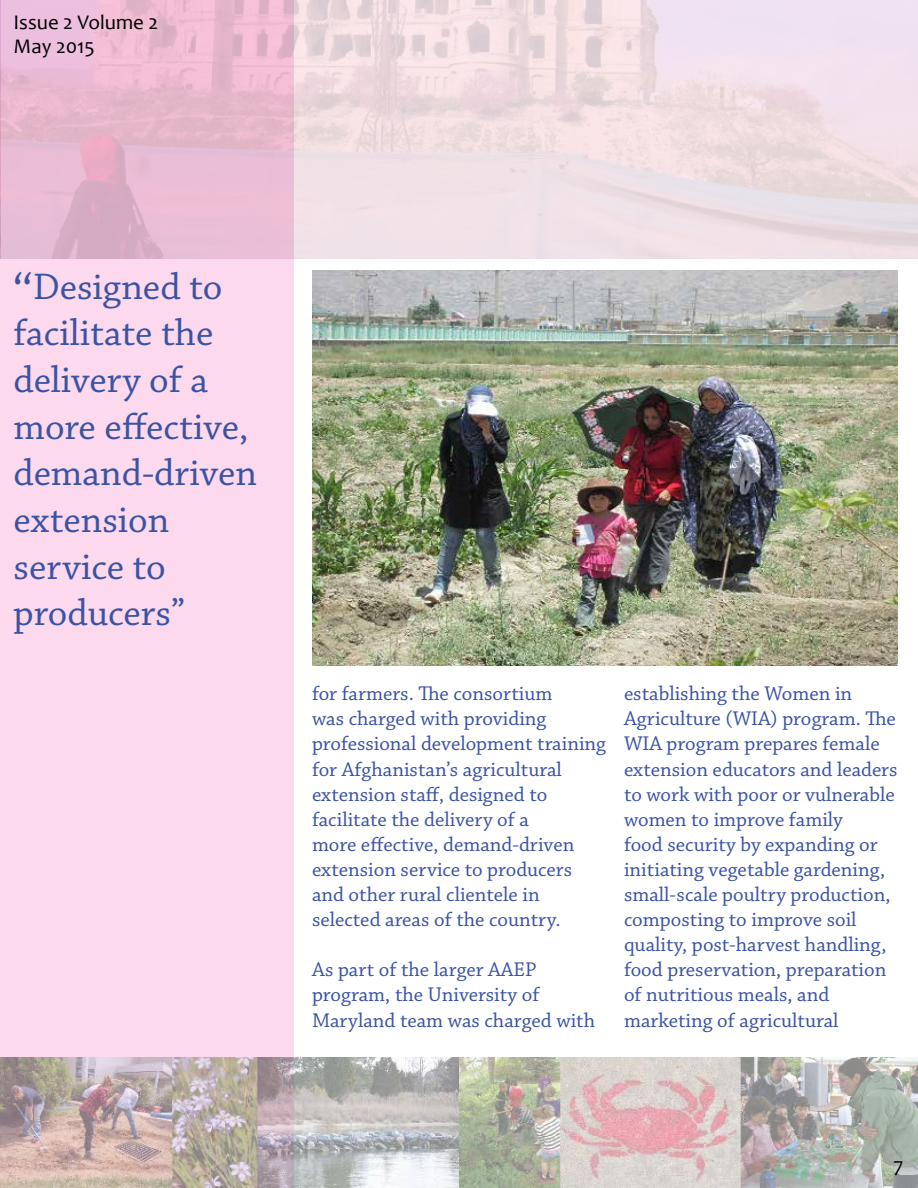
<style>
.page{position:relative;width:918px;height:1188px;background:#fff}
.page>*{position:absolute;margin:0;border:0;box-sizing:border-box;transform-origin:0 0}
.t1{font:38.85px/46.7px "Chaparral Pro";color:#3a53a4}
.t2{font:20.85px/25px "Chaparral Pro";color:#3a53a4}
.t3{font:20.85px "Candara";color:#000}
.s1{font-family:"Candara"}
</style>
<div class="page">
<div style="left:0;top:0;width:293px;height:1188px;background:#fcd9ed"></div>
<img style="left:0;top:1058px;width:918px;height:130px">
<svg style="left:0;top:0;width:917px;height:259px;background:#edd2de"></svg>
<img style="left:312px;top:271px;width:586px;height:394px">
<p class="t3" style="left:14px;top:9px;width:146px">Issue 2 Volume 2</p>
<p class="t3" style="left:14px;top:33px;width:83px">May 2015</p>
<h1 class="t1" style="left:14px;top:265px;width:245px"><span class="s1">“</span>Designed to facilitate the delivery of a more effective, demand-driven extension service to producers”</h1>
<p class="t2" style="left:312px;top:682px;width:296px">for farmers. The consortium<br>was charged with providing professional development training for Afghanistan’s agricultural extension staff, designed to facilitate the delivery of a<br>more effective, demand-driven extension service to producers and other rural clientele in selected areas of the country.</p>
<p class="t2" style="left:312px;top:958px;width:285px">As part of the larger AAEP program, the University of<br>Maryland team was charged with</p>
<p class="t2" style="left:624px;top:682px;width:275px">establishing the Women in<br>Agriculture (WIA) program. The<br>WIA program prepares female extension educators and leaders to work with poor or vulnerable women to improve family<br>food security by expanding or initiating vegetable gardening, small-scale poultry production, composting to improve soil quality, post-harvest handling, food preservation, preparation of nutritious meals, and marketing of agricultural</p>
<p class="t3" style="left:893px;top:1152px;width:11px">7</p>
</div>
